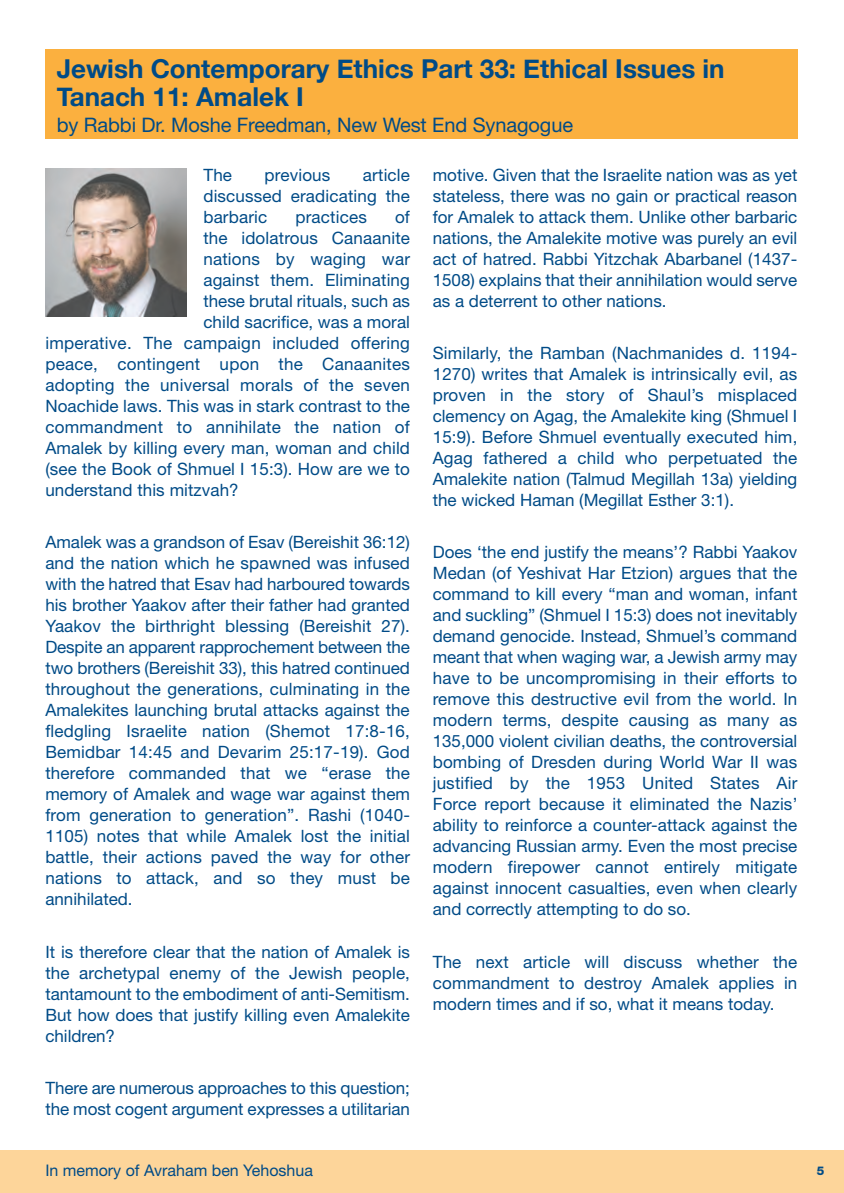
<style>
.page{position:relative;width:844px;height:1193px;background:#fff}
.page>*{position:absolute;margin:0;border:0;box-sizing:border-box;transform-origin:0 0}
.t1{font:700 26px/28px "Helvetica Neue";color:#004b87}
.t2{font:20px "Helvetica Neue";letter-spacing:-.005em;color:#004b87}
.t3{font:17px/21px "Helvetica Neue";letter-spacing:.005em;color:#004b87;text-align:justify}
.t4{font:16px "Helvetica Neue";color:#004b87}
.t5{font:800 12px "Helvetica Neue";color:#004b87}
</style>
<div class="page">
<div style="left:0;top:1149px;width:843px;height:43px;background:#fdd59a"></div>
<div style="left:45px;top:49px;width:751px;height:90px;background:#fbb03f"></div>
<img style="left:45px;top:168px;width:141px;height:148px">
<h1 class="t1" style="left:57px;top:54px;width:669px">Jewish Contemporary Ethics Part 33: Ethical Issues in<br>Tanach 11: Amalek I</h1>
<p class="t2" style="left:57px;top:118px;width:517px">by Rabbi Dr. Moshe Freedman, New West End Synagogue</p>
<p class="t3" style="left:203px;top:166px;width:30px">The</p>
<p class="t3" style="left:264px;top:166px;width:67px">previous</p>
<p class="t3" style="left:432px;top:166px;width:366px">motive. Given that the Israelite nation was as yet stateless, there was no gain or practical reason for Amalek to attack them. Unlike other barbaric nations, the Amalekite motive was purely an evil act of hatred. Rabbi Yitzchak Abarbanel (1437- 1508) explains that their annihilation would serve as a deterrent to other nations.</p>
<p class="t3" style="left:432px;top:344px;width:366px">Similarly, the Ramban (Nachmanides d. 1194- 1270) writes that Amalek is intrinsically evil, as proven in the story of Shaul’s misplaced clemency on Agag, the Amalekite king (Shmuel I 15:9). Before Shmuel eventually executed him, Agag fathered a child who perpetuated the Amalekite nation (Talmud Megillah 13a) yielding the wicked Haman (Megillat Esther 3:1).</p>
<p class="t3" style="left:432px;top:543px;width:366px">Does ‘the end justify the means’? Rabbi Yaakov Medan (of Yeshivat Har Etzion) argues that the command to kill every “man and woman, infant and suckling” (Shmuel I 15:3) does not inevitably demand genocide. Instead, Shmuel’s command meant that when waging war, a Jewish army may have to be uncompromising in their efforts to remove this destructive evil from the world. In modern terms, despite causing as many as 135,000 violent civilian deaths, the controversial bombing of Dresden during World War II was justified by the 1953 United States Air Force report because it eliminated the Nazis’ ability to reinforce a counter-attack against the advancing Russian army. Even the most precise modern firepower cannot entirely mitigate against innocent casualties, even when clearly and correctly attempting to do so.</p>
<p class="t3" style="left:432px;top:952px;width:366px">The next article will discuss whether the commandment to destroy Amalek applies in modern times and if so, what it means today.</p>
<p class="t3" style="left:203px;top:166px;width:208px;text-indent:159px">article discussed eradicating the barbaric</p>
<p class="t3" style="left:295px;top:208px;width:73px">practices</p>
<p class="t3" style="left:395px;top:208px;width:16px">of</p>
<p class="t3" style="left:203px;top:229px;width:208px">the idolatrous Canaanite</p>
<p class="t3" style="left:203px;top:250px;width:208px">nations by waging war</p>
<p class="t3" style="left:203px;top:271px;width:208px">against them. Eliminating</p>
<p class="t3" style="left:203px;top:292px;width:208px">these brutal rituals, such as</p>
<p class="t3" style="left:203px;top:313px;width:208px">child sacrifice, was a moral</p>
<p class="t3" style="left:45px;top:334px;width:366px">imperative. The campaign included offering</p>
<p class="t3" style="left:45px;top:355px;width:366px">peace, contingent upon the Canaanites</p>
<p class="t3" style="left:45px;top:376px;width:366px">adopting the universal morals of the seven</p>
<p class="t3" style="left:45px;top:397px;width:366px">Noachide laws. This was in stark contrast to the</p>
<p class="t3" style="left:45px;top:418px;width:366px">commandment to annihilate the nation of</p>
<p class="t3" style="left:45px;top:439px;width:366px">Amalek by killing every man, woman and child</p>
<p class="t3" style="left:45px;top:460px;width:366px">(see the Book of Shmuel I 15:3). How are we to</p>
<p class="t3" style="left:45px;top:481px;width:195px">understand this mitzvah?</p>
<p class="t3" style="left:45px;top:533px;width:366px">Amalek was a grandson of Esav (Bereishit 36:12) and the nation which he spawned was infused with the hatred that Esav had harboured towards his brother Yaakov after their father had granted Yaakov the birthright blessing (Bereishit 27).<br>Despite an apparent rapprochement between the two brothers (Bereishit 33), this hatred continued throughout the generations, culminating in the Amalekites launching brutal attacks against the fledgling Israelite nation (Shemot 17:8-16, Bemidbar 14:45 and Devarim 25:17-19). God therefore commanded that we “erase the memory of Amalek and wage war against them from generation to generation”. Rashi (1040- 1105) notes that while Amalek lost the initial battle, their actions paved the way for other nations to attack, and so they must be annihilated.</p>
<p class="t3" style="left:45px;top:942px;width:366px">It is therefore clear that the nation of Amalek is the archetypal enemy of the Jewish people, tantamount to the embodiment of anti-Semitism.<br>But how does that justify killing even Amalekite children?</p>
<p class="t3" style="left:45px;top:1078px;width:366px">There are numerous approaches to this question; the most cogent argument expresses a utilitarian</p>
<p class="t4" style="left:45px;top:1163px;width:269px">In memory of Avraham ben Yehoshua</p>
<p class="t5" style="left:816px;top:1165px;width:9px">5</p>
</div>
